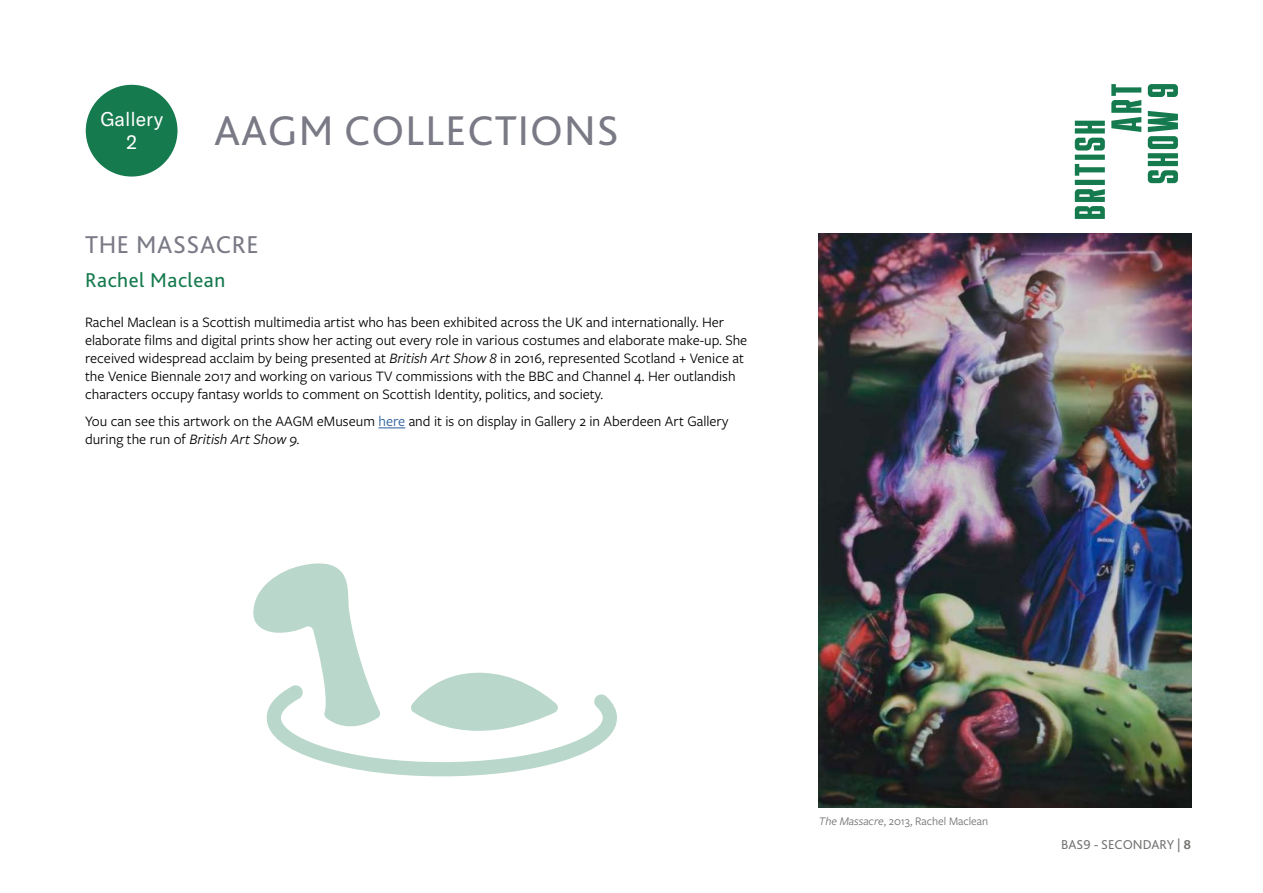
<style>
.page{position:relative;width:1263px;height:893px;background:#fff}
.page>*{position:absolute;margin:0;border:0;box-sizing:border-box;transform-origin:0 0}
._1__Title{font:43.5px "Bliss Pro";letter-spacing:.025em;color:#797a85}
._1__Title-2{font:25.5px "Bliss Pro";letter-spacing:.025em;color:#797a85}
._1__Title-3{font:21px "Bliss Pro";letter-spacing:.025em;color:#157a4d}
.t1{font:19.5px "GT America";color:#fff}
._3__body{font:15px/18px "Freight Sans Pro";color:#000}
.t2{font:13.5px "Bliss Pro";color:#757574}
.Artist_name{font:12px "Freight Sans Pro";color:#706f6f}
.s1{font-style:italic}
.s2{color:#275b9b}
.s3{font-weight:700}
</style>
<div class="page">
<svg style="left:378px;top:428px;width:27px;height:1px"></svg>
<div style="left:86px;top:85px;width:92px;height:92px;background:#157a4d;border-radius:50%"></div>
<img style="left:819px;top:234px;width:372px;height:574px">
<svg style="left:1075px;top:121px;width:30px;height:98px"></svg>
<svg style="left:1111px;top:84px;width:30px;height:48px"></svg>
<svg style="left:1148px;top:84px;width:30px;height:99px"></svg>
<svg style="left:253px;top:563px;width:364px;height:213px"></svg>
<p class="t1" style="left:100px;top:108px;width:64px">Gallery</p>
<p class="t1" style="left:126px;top:131px;width:12px">2</p>
<p class="_1__Title" style="left:214px;top:104px;width:406px">AAGM COLLECTIONS</p>
<p class="_1__Title-2" style="left:85px;top:229px;width:175px">THE MASSACRE</p>
<p class="_1__Title-3" style="left:85px;top:267px;width:142px">Rachel Maclean</p>
<p class="_3__body" style="left:85px;top:313px;width:664px">Rachel Maclean is a Scottish multimedia artist who has been exhibited across the UK and internationally. Her elaborate films and digital prints show her acting out every role in various costumes and elaborate make-up. She received widespread acclaim by being presented at <span class="s1">British Art Show 8</span> in 2016, represented Scotland + Venice at the Venice Biennale 2017 and working on various TV commissions with the BBC and Channel 4. Her outlandish characters occupy fantasy worlds to comment on Scottish Identity, politics, and society.</p>
<p class="_3__body" style="left:85px;top:411px;width:645px">You can see this artwork on the AAGM eMuseum <span class="s2">here</span> and it is on display in Gallery 2 in Aberdeen Art Gallery during the run of <span class="s1">British Art Show 9.</span></p>
<p class="Artist_name" style="left:819px;top:813px;width:171px"><span class="s1">The Massacre</span>, 2013, Rachel Maclean</p>
<p class="t2" style="left:1061px;top:836px;width:132px">BAS9 - SECONDARY | <span class="s3">8</span></p>
</div>
